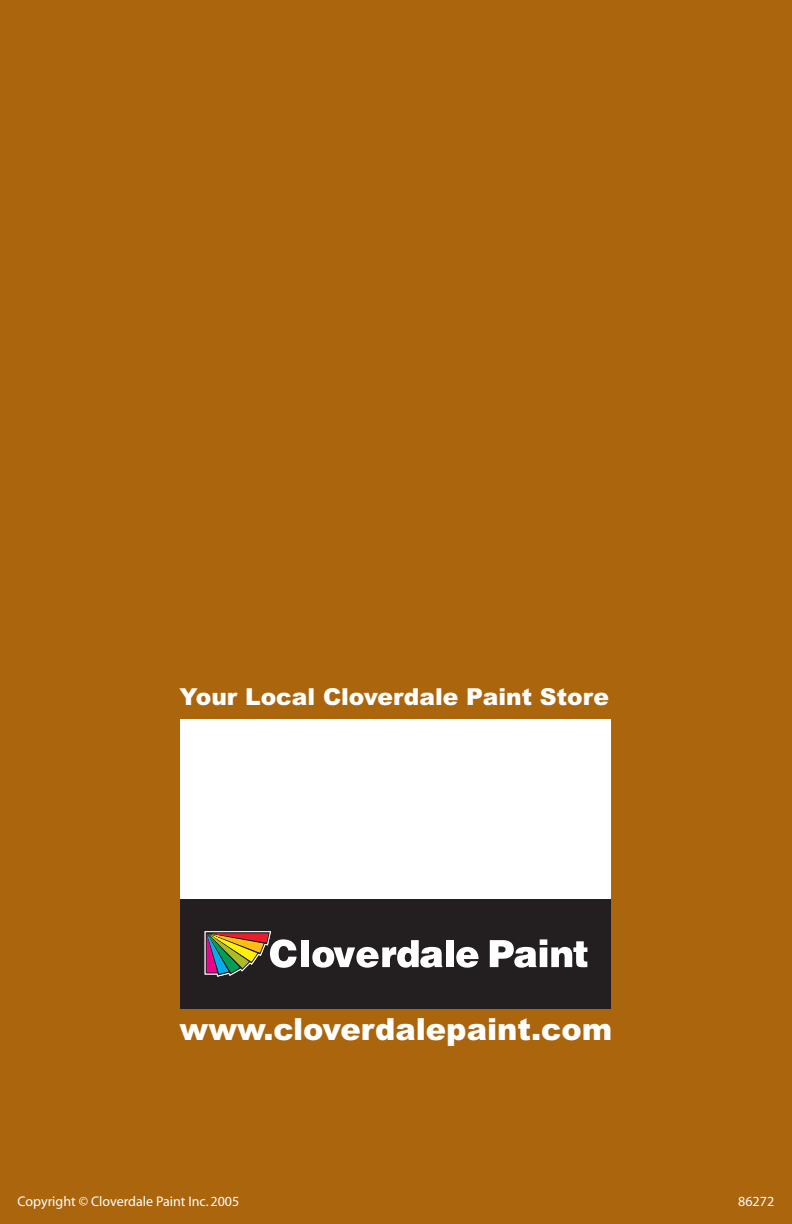
<style>
.page{position:relative;width:792px;height:1224px;background:#ab650c}
.page>*{position:absolute;margin:0;border:0;box-sizing:border-box;transform-origin:0 0}
.t1{font:900 30.6px "Arial";color:#fff}
.t2{font:900 23.4px "Arial";color:#fff}
.t3{font:14px "Myriad";color:#fff}
</style>
<div class="page">
<div style="left:180px;top:720px;width:431px;height:179px;background:#fff"></div>
<div style="left:180px;top:900px;width:431px;height:109px;background:#231f20"></div>
<div style="left:301px;top:940px;width:8px;height:27px;background:#fff"></div>
<svg style="left:312px;top:940px;width:131px;height:28px"></svg>
<div style="left:446px;top:940px;width:7px;height:27px;background:#fff"></div>
<svg style="left:456px;top:947px;width:23px;height:21px"></svg>
<svg style="left:490px;top:939px;width:97px;height:29px"></svg>
<svg style="left:204px;top:931px;width:93px;height:46px"></svg>
<h2 class="t2" style="left:180px;top:683px;width:431px">Your Local Cloverdale Paint Store</h2>
<h1 class="t1" style="left:180px;top:1011px;width:434px">www.cloverdalepaint.com</h1>
<p class="t3" style="left:18px;top:1196px;width:223px">Copyright © Cloverdale Paint Inc. 2005</p>
<p class="t3" style="left:738px;top:1196px;width:37px">86272</p>
</div>
